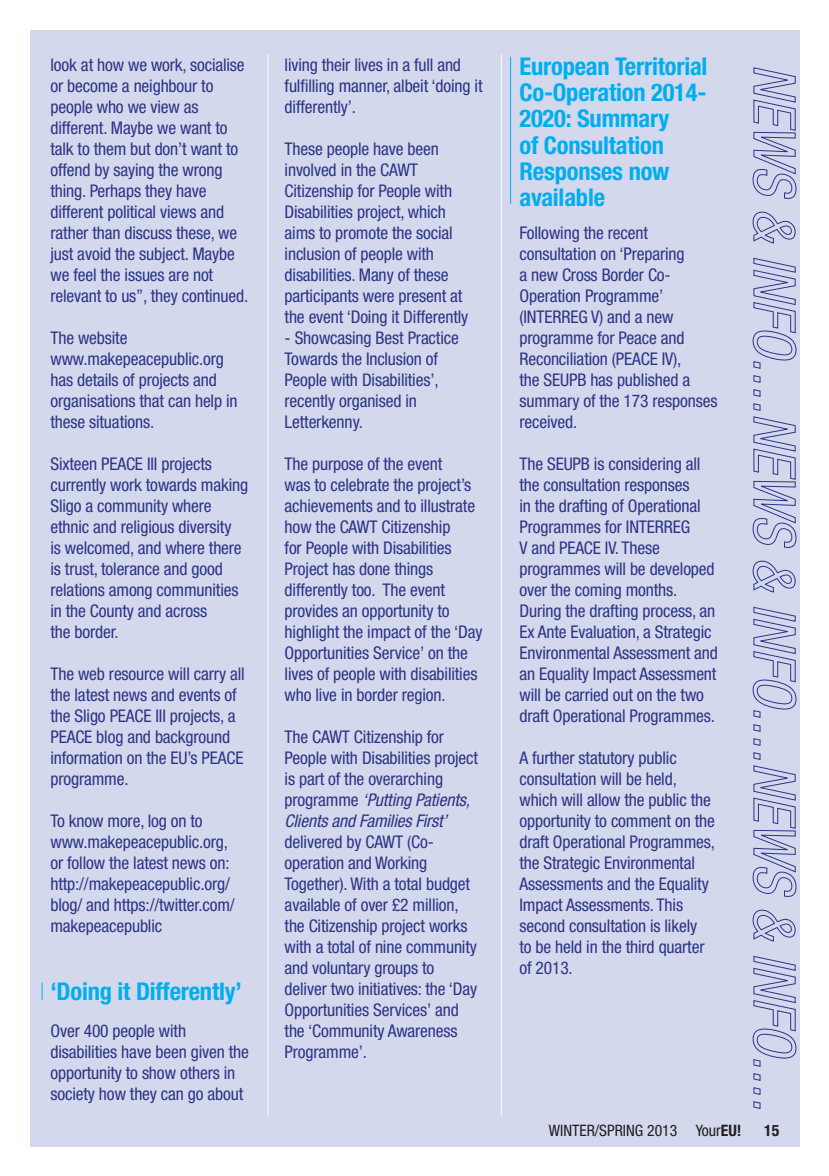
<style>
.page{position:relative;width:829px;height:1176px;background:#fff}
.page>*{position:absolute;margin:0;border:0;box-sizing:border-box;transform-origin:0 0}
.captions{font:700 condensed 24.5px/26.2px "Helvetica Neue";letter-spacing:-.01em;color:#00aeef}
.Cyan_headings{font:700 condensed 24.5px "Helvetica Neue";letter-spacing:-.01em;color:#00aeef}
.body_text{font:condensed 17.5px/21px "Helvetica Neue";letter-spacing:-.01em;color:#2c3485}
.captions-2{font:condensed 17.5px/21px "Helvetica Neue";letter-spacing:-.01em;color:#2c3485}
.Cyan_headings-2{font:condensed 17.5px/21px "Helvetica Neue";letter-spacing:-.01em;color:#2c3485}
.t1{font:condensed 15.75px "Helvetica Neue";color:#231f20}
.t2{font:700 condensed 15.75px "Helvetica Neue";color:#231f20}
.s1{font-style:italic}
.s2{font-weight:700}
</style>
<div class="page">
<div style="left:30px;top:30px;width:769px;height:1116px;background:#d3d8ec"></div>
<hr style="left:267px;top:55px;width:1px;height:1061px;background:#fff">
<hr style="left:501px;top:55px;width:1px;height:1061px;background:#fff">
<svg style="left:752px;top:67px;width:44px;height:132px"></svg>
<svg style="left:752px;top:211px;width:44px;height:33px"></svg>
<svg style="left:752px;top:257px;width:44px;height:112px"></svg>
<svg style="left:753px;top:375px;width:7px;height:8px"></svg>
<svg style="left:753px;top:389px;width:7px;height:8px"></svg>
<svg style="left:752px;top:403px;width:44px;height:145px"></svg>
<svg style="left:752px;top:560px;width:44px;height:33px"></svg>
<svg style="left:752px;top:606px;width:44px;height:140px"></svg>
<svg style="left:752px;top:752px;width:44px;height:145px"></svg>
<svg style="left:752px;top:909px;width:44px;height:33px"></svg>
<svg style="left:752px;top:955px;width:44px;height:154px"></svg>
<hr style="left:510px;top:57px;width:1px;height:147px;background:#00aeef">
<svg style="left:42px;top:982px;width:1px;height:18px"></svg>
<p class="body_text" style="left:50px;top:54px;width:199px">look at how we work, socialise or become a neighbour to people who we view as different. Maybe we want to talk to them but don’t want to offend by saying the wrong thing. Perhaps they have different political views and rather than discuss these, we just avoid the subject. Maybe we feel the issues are not relevant to us”, they continued.</p>
<p class="body_text" style="left:50px;top:327px;width:78px">The website</p>
<p class="body_text" style="left:50px;top:348px;width:189px">www.makepeacepublic.org has details of projects and organisations that can help in these situations.</p>
<p class="body_text" style="left:50px;top:453px;width:199px">Sixteen PEACE III projects currently work towards making<br>Sligo a community where ethnic and religious diversity<br>is welcomed, and where there is trust, tolerance and good relations among communities in the County and across</p>
<p class="body_text" style="left:50px;top:621px;width:70px">the border.</p>
<p class="body_text" style="left:50px;top:663px;width:196px">The web resource will carry all the latest news and events of the Sligo PEACE III projects, a<br>PEACE blog and background information on the EU’s PEACE programme.</p>
<p class="body_text" style="left:50px;top:810px;width:154px">To know more, log on to</p>
<p class="body_text" style="left:50px;top:831px;width:186px">www.makepeacepublic.org, or follow the latest news on: http://makepeacepublic.org/ blog/ and https://twitter.com/ makepeacepublic</p>
<p class="Cyan_headings" style="left:50px;top:976px;width:193px">‘Doing it Differently’</p>
<p class="Cyan_headings-2" style="left:50px;top:1020px;width:200px">Over 400 people with disabilities have been given the opportunity to show others in society how they can go about</p>
<p class="Cyan_headings-2" style="left:284px;top:54px;width:199px">living their lives in a full and fulfilling manner, albeit ‘doing it differently’.</p>
<p class="body_text" style="left:284px;top:138px;width:185px">These people have been involved in the CAWT<br>Citizenship for People with<br>Disabilities project, which aims to promote the social inclusion of people with disabilities. Many of these participants were present at the event ‘Doing it Differently</p>
<p class="body_text" style="left:284px;top:327px;width:176px">- Showcasing Best Practice<br>Towards the Inclusion of<br>People with Disabilities’, recently organised in<br>Letterkenny.</p>
<p class="body_text" style="left:284px;top:453px;width:199px">The purpose of the event<br>was to celebrate the project’s achievements and to illustrate how the CAWT Citizenship<br>for People with Disabilities<br>Project has done things differently too. The event provides an opportunity to highlight the impact of the ‘Day<br>Opportunities Service’ on the lives of people with disabilities who live in border region.</p>
<p class="body_text" style="left:284px;top:726px;width:195px">The CAWT Citizenship for<br>People with Disabilities project is part of the overarching programme <span class="s1">‘Putting Patients,<br>Clients and Families First’ </span>delivered by CAWT (Co&shy;operation and Working<br>Together). With a total budget available of over £2 million, the Citizenship project works with a total of nine community and voluntary groups to deliver two initiatives: the ‘Day<br>Opportunities Services’ and the ‘Community Awareness<br>Programme’.</p>
<p class="captions" style="left:519px;top:53px;width:189px">European Territorial<br>Co-Operation 2014-<br>2020: Summary<br>of Consultation<br>Responses now available</p>
<p class="captions-2" style="left:519px;top:222px;width:199px">Following the recent consultation on ‘Preparing<br>a new Cross Border Co-<br>Operation Programme’ (INTERREG V) and a new programme for Peace and<br>Reconciliation (PEACE IV),<br>the SEUPB has published a summary of the 173 responses received.</p>
<p class="captions-2" style="left:519px;top:453px;width:200px">The SEUPB is considering all the consultation responses<br>in the drafting of Operational<br>Programmes for INTERREG<br>V and PEACE IV. These programmes will be developed over the coming months.<br>During the drafting process, an<br>Ex Ante Evaluation, a Strategic<br>Environmental Assessment and an Equality Impact Assessment will be carried out on the two draft Operational Programmes.</p>
<p class="captions-2" style="left:519px;top:747px;width:197px">A further statutory public consultation will be held, which will allow the public the opportunity to comment on the draft Operational Programmes, the Strategic Environmental<br>Assessments and the Equality<br>Impact Assessments. This second consultation is likely<br>to be held in the third quarter of 2013.</p>
<p class="t1" style="left:548px;top:1121px;width:194px">WINTER/SPRING 2013 Your<span class="s2">EU!</span></p>
<p class="t2" style="left:764px;top:1121px;width:17px">15</p>
</div>
